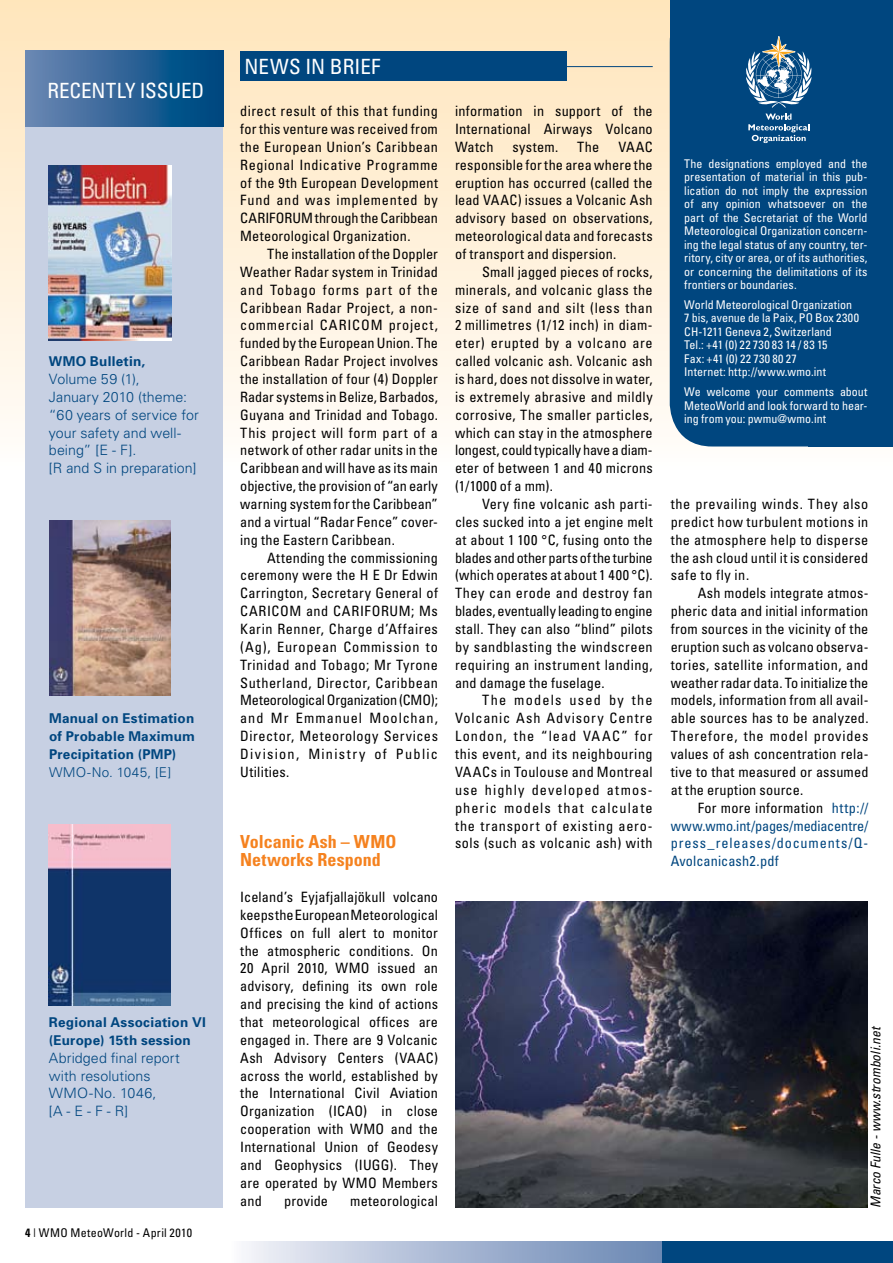
<style>
.page{position:relative;width:893px;height:1263px;background:#fff}
.page>*{position:absolute;margin:0;border:0;box-sizing:border-box;transform-origin:0 0}
.t1{font:condensed 21px "Univers";letter-spacing:.01em;color:#fff}
.t2{font:700 condensed 18px/18px "Univers";color:#f5821f}
.t3{font:condensed 14.25px/17.9px "Univers";letter-spacing:.015em;color:#000;text-align:justify}
.t4{font:300 14.25px/17.9px "Univers";letter-spacing:.005em;color:#00467f}
.t5{font:condensed 14.25px/17.9px "Univers";letter-spacing:.01em;color:#00467f;text-align:justify}
.t6{font:700 13.5px/17.9px "Univers";letter-spacing:.02em;color:#00467f}
.t7{font:italic condensed 13.5px "Univers";color:#000}
.t8{font:300 13.5px "Univers";letter-spacing:.025em;color:#00467f}
.t9{font:condensed 12px/13.5px "Univers";color:#fff;text-align:justify}
.t10{font:condensed 12px "Univers";letter-spacing:.02em;color:#000}
.s1{color:#000}
</style>
<div class="page">
<div style="left:0;top:0;width:893px;height:469px;background:linear-gradient(to bottom,#ffe5bb,#fefcfa)"></div>
<hr style="left:255px;top:66px;width:398px;height:1px;background:#00467f">
<div style="left:670px;top:0;width:223px;height:446px;background:#00467f;border-radius:43px"></div>
<div style="left:670px;top:0;width:223px;height:65px;background:#00467f"></div>
<div style="left:808px;top:0;width:85px;height:446px;background:#00467f"></div>
<svg style="left:746px;top:36px;width:66px;height:72px"></svg>
<svg style="left:748px;top:114px;width:61px;height:29px"></svg>
<div style="left:661px;top:1242px;width:232px;height:21px;background:#00467f"></div>
<div style="left:232px;top:1242px;width:429px;height:21px;background:linear-gradient(to right,#f3f3f9,#6784b2)"></div>
<div style="left:26px;top:51px;width:197px;height:1157px;background:#c7d0e3"></div>
<svg style="left:26px;top:51px;width:197px;height:75px;background:#2e6497"></svg>
<img style="left:49px;top:165px;width:123px;height:175px">
<img style="left:49px;top:825px;width:121px;height:180px">
<img style="left:49px;top:520px;width:122px;height:176px">
<div style="left:240px;top:51px;width:327px;height:30px;background:#00467f"></div>
<img style="left:455px;top:902px;width:412px;height:305px">
<h1 class="t1" style="left:47px;top:77px;width:158px">RECENTLY ISSUED</h1>
<p class="t6" style="left:49px;top:352px;width:98px">WMO Bulletin,</p>
<p class="t4" style="left:49px;top:370px;width:151px">Volume 59 (1),<br>January 2010 (theme: “60 years of service for your safety and well&shy;being” [E - F].<br>[R and S in preparation]</p>
<p class="t6" style="left:49px;top:709px;width:147px;text-align:justify">Manual on Estimation of Probable Maximum Precipitation (PMP)</p>
<p class="t8" style="left:49px;top:764px;width:124px">WMO-No. 1045, [E]</p>
<p class="t6" style="left:49px;top:1013px;width:158px">Regional Association VI (Europe) 15th session</p>
<p class="t4" style="left:49px;top:1048px;width:132px">Abridged final report with resolutions<br>WMO-No. 1046,<br>[A - E - F - R]</p>
<p class="t10" style="left:33px;top:1225px;width:160px">| WMO MeteoWorld - April 2010</p>
<h1 class="t1" style="left:244px;top:54px;width:138px">news in brief</h1>
<p class="t3" style="left:240px;top:102px;width:199px">direct result of this that funding for this venture was received from the European Union’s Caribbean Regional Indicative Programme of the 9th European Development Fund and was implemented by CARIFORUM through the Caribbean Meteorological Organization.</p>
<p class="t3" style="left:240px;top:245px;width:199px;text-indent:27px">The installation of the Doppler Weather Radar system in Trinidad and Tobago forms part of the Caribbean Radar Project, a non&shy;commercial CARI COM project, funded by the European Union. The Caribbean Radar Project involves the installation of four (4) Doppler Radar systems in Belize, Barbados, Guyana and Trinidad and Tobago.<br>This project will form part of a network of other radar units in the Caribbean and will have as its main objective, the provision of “an early warning system for the Caribbean” and a virtual “Radar Fence” cover&shy;ing the Eastern Caribbean.</p>
<p class="t3" style="left:240px;top:548px;width:199px;text-indent:27px">Attending the commissioning ceremony were the H E Dr Edwin Carrington, Secretary General of CARI COM and CARIFORUM; Ms Karin Renner, Charge d’Affaires (Ag), European Commission to Trinidad and Tobago; Mr Tyrone Sutherland, Director, Caribbean Meteorological Organization (CMO); and Mr Emmanuel Moolchan, Director, Meteorology Services Division, Ministry of Public Utilities.</p>
<p class="t2" style="left:240px;top:832px;width:158px">Volcanic Ash – WMO<br>Networks Respond</p>
<p class="t3" style="left:240px;top:887px;width:199px">I celand’s Eyjafjallajökull volcano keeps the European Meteorological Offices on full alert to monitor the atmospheric conditions. On 20 April 2010, WMO issued an advisory, defining its own role and precising the kind of actions that meteorological offices are engaged in. There are 9 Volcanic Ash Advisory Centers (VAAC) across the world, established by the I nternational Civil Aviation Organization (I CAO) in close cooperation with WMO and the I nternational Union of Geodesy and Geophysics (I UGG). They are operated by WMO Members and</p>
<p class="t3" style="left:284px;top:1191px;width:46px">provide</p>
<p class="t3" style="left:350px;top:1191px;width:89px">meteorological</p>
<p class="t3" style="left:455px;top:102px;width:199px">information in support of the I nternational Airways Volcano Watch</p>
<p class="t3" style="left:455px;top:137px;width:199px;text-indent:163px">VAAC responsible for the area where the eruption has occurred (called the lead VAAC) issues a Volcanic Ash advisory based on observations, meteorological data and forecasts of transport and dispersion.</p>
<p class="t3" style="left:455px;top:262px;width:199px;text-indent:27px">Small jagged pieces of rocks, minerals, and volcanic glass the size of sand and silt (less than 2 millimetres (1/12 inch) in diam&shy;eter) erupted by a volcano are called volcanic ash. Volcanic ash is hard, does not dissolve in water, is extremely abrasive and mildly corrosive, The smaller particles, which can stay in the atmosphere longest, could typically have a diam&shy;eter of between 1 and 40 microns (1/1000 of a mm).</p>
<p class="t3" style="left:455px;top:495px;width:199px;text-indent:27px">Very fine volcanic ash parti&shy;cles sucked into a jet engine melt at about 1 100 °C, fusing onto the blades and other parts of the turbine (which operates at about 1 400 °C).<br>They can erode and destroy fan blades, eventually leading to engine stall. They can also “blind” pilots by sandblasting the windscreen requiring an instrument landing, and damage the fuselage.</p>
<p class="t3" style="left:455px;top:691px;width:199px;text-indent:27px">The models used by the Volcanic Ash Advisory Centre London, the “lead VAAC” for this event, and its neighbouring VAACs in Toulouse and Montreal use highly developed atmos&shy;pheric models that calculate the transport of existing aero&shy;sols (such as volcanic ash) with</p>
<p class="t3" style="left:513px;top:137px;width:47px">system.</p>
<p class="t3" style="left:577px;top:137px;width:24px">The</p>
<p class="t9" style="left:684px;top:157px;width:185px">The designations employed and the presentation of material in this pub&shy;lication do not imply the expression of any opinion whatsoever on the part of the Secretariat of the World Meteorological Organization concern&shy;ing the legal status of any country, ter&shy;ritory, city or area, or of its authorities, or concerning the delimitations of its frontiers or boundaries.</p>
<p class="t9" style="left:684px;top:298px;width:176px;text-align:left">World Meteorological Organization<br>7 bis, avenue de la Paix, PO Box 2300<br>CH-1211 Geneva 2, Switzerland<br>Tel.: +41 (0) 22 730 83 14 / 83 15<br>Fax: +41 (0) 22 730 80 27<br>I nternet: http://www.wmo.int</p>
<p class="t9" style="left:684px;top:385px;width:185px">We welcome your comments about MeteoWorld and look forward to hear&shy;ing from you: pwmu@wmo.int</p>
<p class="t3" style="left:671px;top:495px;width:199px">the prevailing winds. They also predict how turbulent motions in the atmosphere help to disperse the ash cloud until it is considered safe to fly in.</p>
<p class="t3" style="left:671px;top:584px;width:199px;text-indent:27px">Ash models integrate atmos&shy;pheric data and initial information from sources in the vicinity of the eruption such as volcano observa&shy;tories, satellite information, and weather radar data. To initialize the models, information from all avail&shy;able sources has to be analyzed.<br>Therefore, the model provides values of ash concentration rela&shy;tive to that measured or assumed at the eruption source.</p>
<p class="t5" style="left:671px;top:798px;width:199px;text-indent:27px"><span class="s1">For more information</span> http:// www.wmo.int/pages/mediacentre/ press_releases/documents/Q-Avolcanicash2.pdf</p>
<p class="t7" style="left:867px;top:1208px;width:183px;rotate:-90deg">Marco Fulle - www.stromboli.net</p>
</div>
